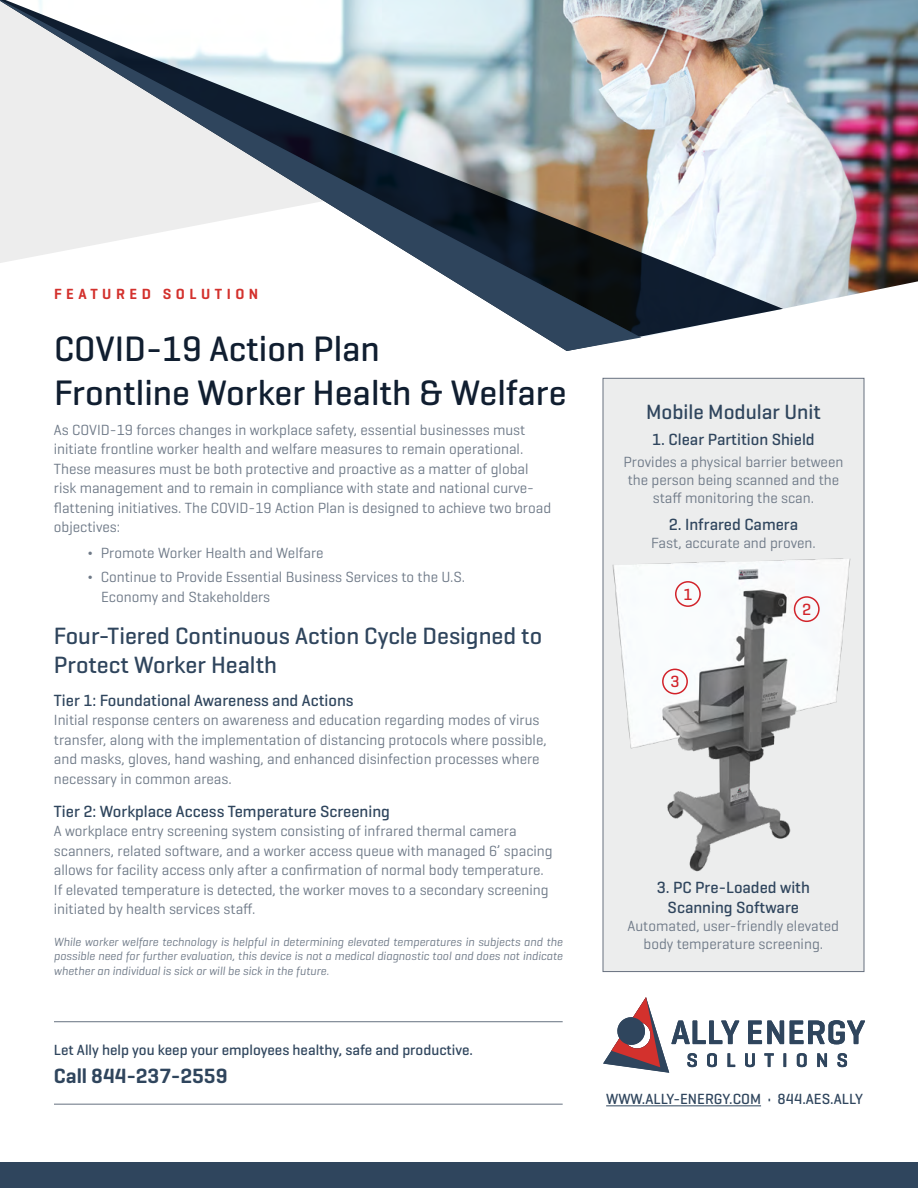
<style>
.page{position:relative;width:918px;height:1188px;background:#fff}
.page>*{position:absolute;margin:0;border:0;box-sizing:border-box;transform-origin:0 0}
.t1{font:500 36px/43.2px "Geogrotesque";color:#101e30}
.t2{font:500 24px/28.8px "Geogrotesque";color:#2f455d}
.t3{font:500 21px "Geogrotesque";color:#2f455d}
.t4{font:600 21px "Geogrotesque";color:#2f455d}
.t5{font:500 16.5px/19.8px "Geogrotesque";color:#2f455d;text-align:center}
.t6{font:500 16.5px "Geogrotesque";color:#d2232a}
.t7{font:15px/19.5px "Geogrotesque";color:#6e7987}
.t8{font:500 15px "Geogrotesque";color:#2f455d}
.t9{font:600 15px "Geogrotesque";letter-spacing:.3em;color:#d3312d}
.t10{font:italic 12px/14.4px "Geogrotesque";color:#6e7987;text-align:justify}
</style>
<div class="page">
<div style="left:0;top:1162px;width:918px;height:26px;background:#2f455d"></div>
<img style="left:783px;top:0;width:135px;height:309px">
<img style="left:641px;top:0;width:142px;height:338px">
<svg style="left:0;top:0;width:641px;height:351px"></svg>
<hr style="left:54px;top:1021px;width:509px;height:1px;background:#667180">
<hr style="left:54px;top:1104px;width:509px;height:1px;background:#667180">
<hr style="left:606px;top:1105px;width:155px;height:1px;background:#2f455d">
<svg style="left:748px;top:1020px;width:36px;height:24px"></svg>
<svg style="left:790px;top:1020px;width:75px;height:24px"></svg>
<svg style="left:603px;top:997px;width:136px;height:76px"></svg>
<svg style="left:745px;top:1053px;width:10px;height:14px"></svg>
<svg style="left:764px;top:1053px;width:10px;height:14px"></svg>
<svg style="left:784px;top:1053px;width:2px;height:14px"></svg>
<svg style="left:797px;top:1053px;width:10px;height:14px"></svg>
<svg style="left:817px;top:1053px;width:10px;height:14px"></svg>
<svg style="left:837px;top:1053px;width:10px;height:14px"></svg>
<div style="left:603px;top:378px;width:261px;height:594px;background:#eceded;border:1px solid #67707f"></div>
<img style="left:604px;top:540px;width:247px;height:346px">
<div style="left:675px;top:581px;width:26px;height:26px;border:2px solid #d2232a;border-radius:50%"></div>
<div style="left:794px;top:596px;width:26px;height:26px;border:2px solid #d2232a;border-radius:50%"></div>
<div style="left:662px;top:669px;width:26px;height:25px;border:2px solid #d2232a;border-radius:50%"></div>
<p class="t9" style="left:54px;top:285px;width:206px">FEATURED SOLUTION</p>
<h1 class="t1" style="left:54px;top:327px;width:514px">COVID-19 Action Plan<br>Frontline Worker Health &amp; Welfare</h1>
<p class="t7" style="left:54px;top:419px;width:499px">As COVID-19 forces changes in workplace safety, essential businesses must initiate frontline worker health and welfare measures to remain operational.<br>These measures must be both protective and proactive as a matter of global risk management and to remain in compliance with state and national curve&shy;flattening initiatives. The COVID-19 Action Plan is designed to achieve two broad objectives:</p>
<p class="t7" style="left:88px;top:540px;width:379px;line-height:24.8px">¬ Promote Worker Health and Welfare<br>¬ Continue to Provide Essential Business Services to the U.S.</p>
<p class="t7" style="left:101px;top:587px;width:171px">Economy and Stakeholders</p>
<h2 class="t2" style="left:54px;top:621px;width:490px">Four-Tiered Continuous Action Cycle Designed to<br>Protect Worker Health</h2>
<p class="t5" style="left:54px;top:690px;width:301px">Tier 1: Foundational Awareness and Actions</p>
<p class="t7" style="left:54px;top:710px;width:494px">Initial response centers on awareness and education regarding modes of virus transfer, along with the implementation of distancing protocols where possible, and masks, gloves, hand washing, and enhanced disinfection processes where necessary in common areas.</p>
<p class="t5" style="left:54px;top:801px;width:338px">Tier 2: Workplace Access Temperature Screening</p>
<p class="t7" style="left:54px;top:821px;width:500px">A workplace entry screening system consisting of infrared thermal camera scanners, related software, and a worker access queue with managed 6’ spacing allows for facility access only after a confirmation of normal body temperature.<br>If elevated temperature is detected, the worker moves to a secondary screening initiated by health services staff.</p>
<p class="t10" style="left:54px;top:934px;width:510px">While worker welfare technology is helpful in determining elevated temperatures in subjects and the possible need for further evaluation, this device is not a medical diagnostic tool and does not indicate whether an individual is sick or will be sick in the future.</p>
<p class="t8" style="left:54px;top:1040px;width:421px">Let Ally help you keep your employees healthy, safe and productive.</p>
<h3 class="t4" style="left:54px;top:1063px;width:175px">Call 844-237-2559</h3>
<h3 class="t3" style="left:646px;top:399px;width:176px">Mobile Modular Unit</h3>
<p class="t5" style="left:652px;top:429px;width:164px">1. Clear Partition Shield</p>
<p class="t7" style="left:624px;top:453px;width:221px;line-height:18px;text-align:center">Provides a physical barrier between the person being scanned and the staff monitoring the scan.</p>
<p class="t5" style="left:669px;top:514px;width:131px">2. Infrared Camera</p>
<p class="t7" style="left:651px;top:532px;width:166px">Fast, accurate and proven.</p>
<p class="t6" style="left:684px;top:584px;width:11px">1</p>
<p class="t6" style="left:671px;top:671px;width:11px">3</p>
<p class="t6" style="left:802px;top:599px;width:11px">2</p>
<p class="t5" style="left:657px;top:877px;width:155px">3. PC Pre-Loaded with<br>Scanning Software</p>
<p class="t7" style="left:628px;top:916px;width:213px;line-height:18px;text-align:center">Automated, user-friendly elevated body temperature screening.</p>
<p class="t8" style="left:606px;top:1090px;width:258px">WWW.ALLY-ENERGY.COM • 844.AES.ALLY</p>
</div>
